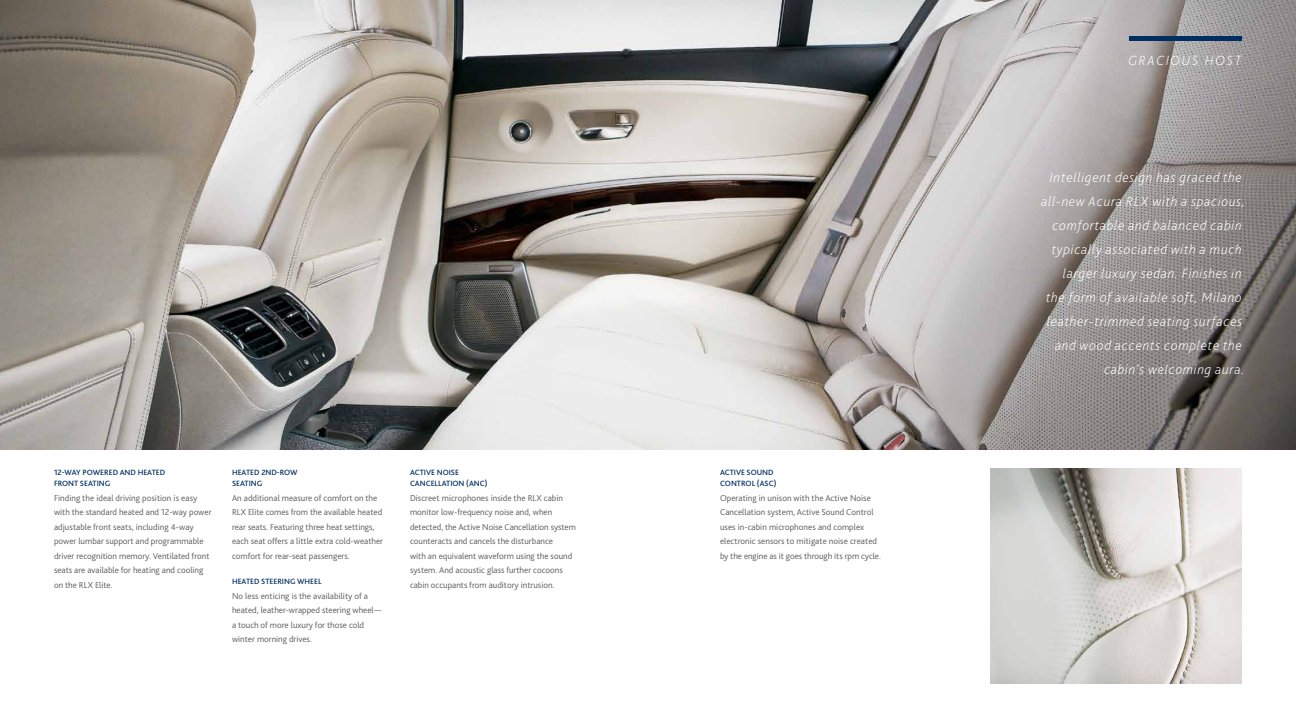
<style>
.page{position:relative;width:1296px;height:720px;background:#fff}
.page>*{position:absolute;margin:0;border:0;box-sizing:border-box;transform-origin:0 0}
.t1{font:italic 200 14px/24px "Bliss 2";letter-spacing:.05em;color:#fff;text-align:right}
.t2{font:300 9px/14.5px "Bliss 2";color:#58595b}
.t3{font:500 8px/11px "Bliss 2";color:#002d62}
</style>
<div class="page">
<img style="left:0;top:0;width:1296px;height:450px">
<div style="left:1129px;top:36px;width:113px;height:5px;background:#002d62"></div>
<img style="left:990px;top:468px;width:252px;height:216px">
<p class="t3" style="left:54px;top:467px;width:113px">12-WAY POWERED AND HEATED<br>FRONT SEATING</p>
<p class="t2" style="left:54px;top:490px;width:159px">Finding the ideal driving position is easy with the standard heated and 12-way power adjustable front seats, including 4-way power lumbar support and programmable driver recognition memory. Ventilated front seats are available for heating and cooling on the RLX Elite.</p>
<p class="t3" style="left:232px;top:467px;width:67px">H EATED 2ND-ROW<br>SEATING</p>
<p class="t2" style="left:232px;top:490px;width:153px">An additional measure of comfort on the RLX Elite comes from the available heated rear seats. Featuring three heat settings, each seat offers a little extra cold-weather comfort for rear-seat passengers.</p>
<p class="t3" style="left:232px;top:576px;width:6px">HEATED</p>
<p class="t3" style="left:261px;top:576px;width:6px">STEERING</p>
<p class="t3" style="left:297px;top:576px;width:6px">WHEEL</p>
<p class="t2" style="left:232px;top:588px;width:151px">N o less enticing is the availability of a heated, leather-wrapped steering wheel— a touch of more luxury for those cold winter morning drives.</p>
<p class="t3" style="left:410px;top:467px;width:79px">ACTIVE NOISE<br>CANCELLATION (AN C)</p>
<p class="t2" style="left:410px;top:490px;width:167px">Discreet microphones inside the RLX cabin monitor low-frequency noise and, when detected, the Active N oise Cancellation system counteracts and cancels the disturbance<br>with an equivalent waveform using the sound system. And acoustic glass further cocoons cabin occupants from auditory intrusion.</p>
<p class="t3" style="left:720px;top:467px;width:58px">ACTIVE SOUND<br>CONTROL (ASC)</p>
<p class="t2" style="left:720px;top:490px;width:163px">Operating in unison with the Active N oise Cancellation system, Active Sound Control uses in-cabin microphones and complex electronic sensors to mitigate noise created by the engine as it goes through its rpm cycle.</p>
<h1 class="t1" style="left:1129px;top:48px;width:10px">Gracio</h1>
<h1 class="t1" style="left:1182px;top:48px;width:44px">us Host</h1>
<p class="t1" style="left:1041px;top:165px;width:205px">Intelligent design has graced the all-new Acura RLX with a spacious, comfortable and balanced cabin typically associated with a much larger luxury sedan. Finishes in<br>the form of available soft, Milano leather-trimmed seating surfaces and wood accents complete the cabin’s welcoming aura.</p>
</div>
